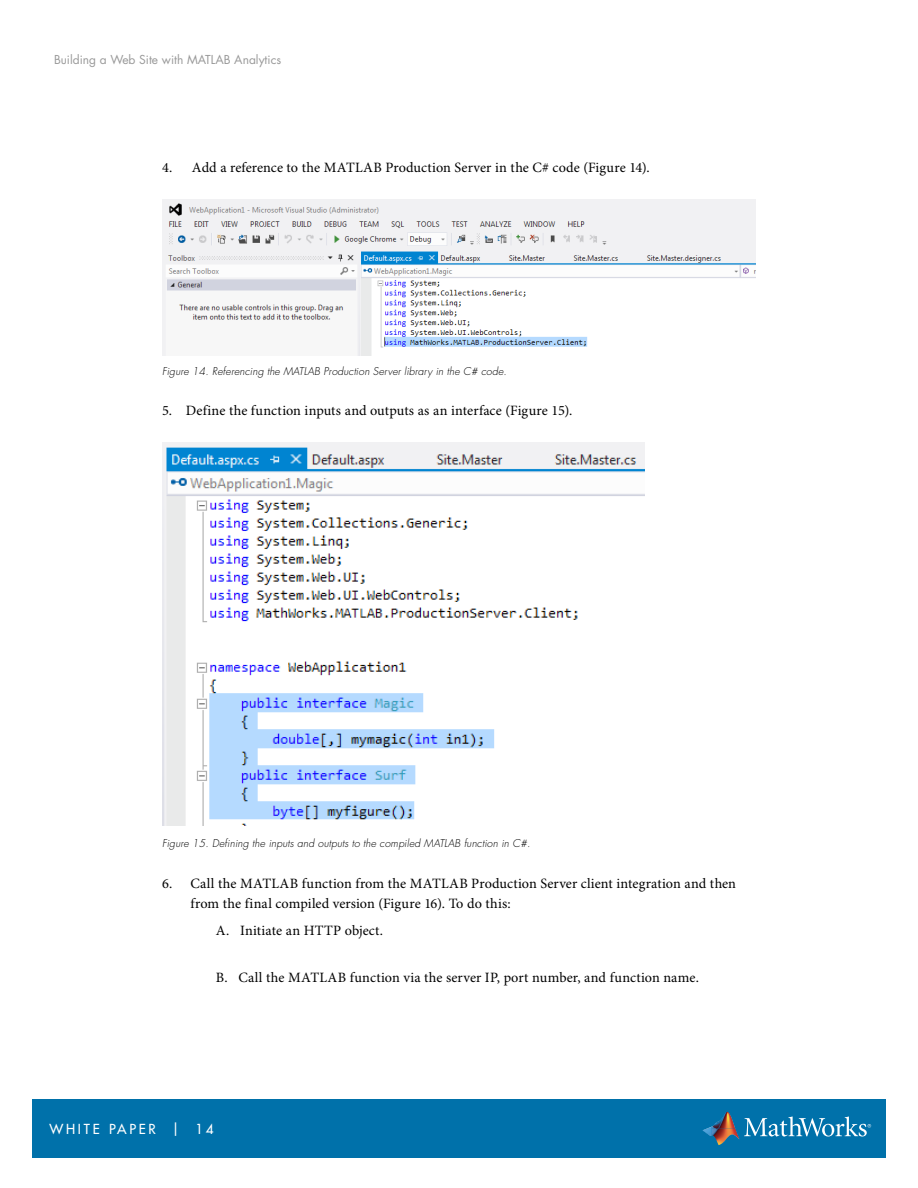
<style>
.page{position:relative;width:918px;height:1188px;background:#fff}
.page>*{position:absolute;margin:0;border:0;box-sizing:border-box;transform-origin:0 0}
.t1{font:14.25px/20.2px "Minion Pro";letter-spacing:.005em;color:#000}
.t2{font:500 13.5px "Futura Std";letter-spacing:.2em;color:#fff}
.t3{font:12px "Futura Std";color:#999}
.t4{font:italic 300 10.5px "Futura Std";letter-spacing:.01em;color:#000}
</style>
<div class="page">
<div style="left:32px;top:1099px;width:854px;height:59px;background:#0071aa"></div>
<img style="left:712px;top:1112px;width:23px;height:16px">
<svg style="left:703px;top:1127px;width:9px;height:9px"></svg>
<img style="left:712px;top:1128px;width:27px;height:17px">
<svg style="left:744px;top:1116px;width:127px;height:21px"></svg>
<img style="left:162px;top:199px;width:594px;height:157px">
<img style="left:162px;top:442px;width:483px;height:384px">
<p class="t3" style="left:54px;top:52px;width:229px">Building a Web Site with MATLAB Analytics</p>
<p class="t1" style="left:162px;top:158px;width:489px">4. Add a reference to the MATLAB Production Server in the C# code (Figure 14).</p>
<p class="t4" style="left:162px;top:365px;width:346px">Figure 14. Referencing the MATLAB Production Server library in the C# code.</p>
<p class="t1" style="left:162px;top:401px;width:412px">5. Define the function inputs and outputs as an interface (Figure 15).</p>
<p class="t4" style="left:162px;top:837px;width:370px">Figure 15. Defining the inputs and outputs to the compiled MATLAB function in C#.</p>
<p class="t1" style="left:190px;top:874px;width:547px;text-indent:-28px">6. Call the MATLAB function from the MATLAB Production Server client integration and then from the final compiled version (Figure 16). To do this:</p>
<p class="t1" style="left:216px;top:921px;width:169px">A. Initiate an HTTP object.</p>
<p class="t1" style="left:216px;top:968px;width:485px">B. Call the MATLAB function via the server IP, port number, and function name.</p>
<p class="t2" style="left:50px;top:1121px;width:166px">WHITE PAPER | 14</p>
</div>
